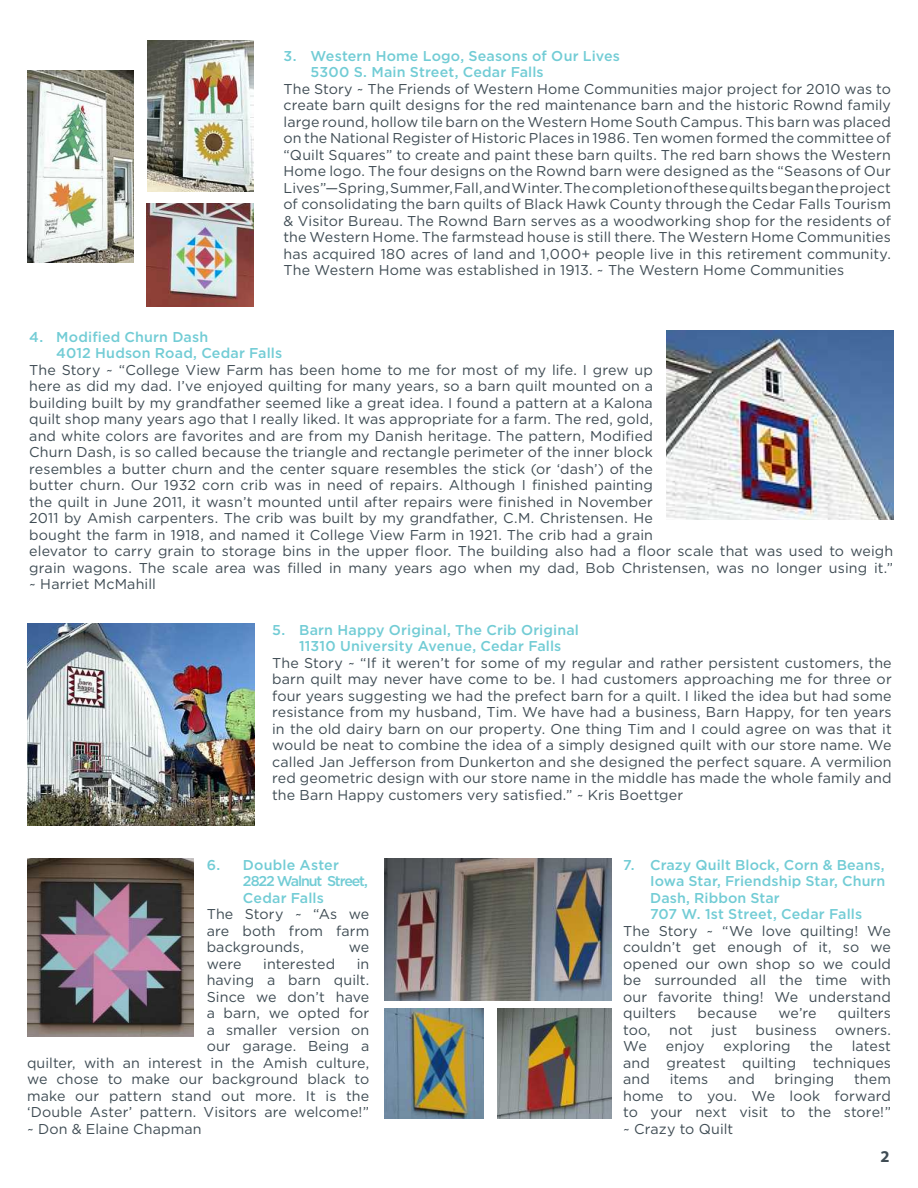
<style>
.page{position:relative;width:918px;height:1188px;background:#fff}
.page>*{position:absolute;margin:0;border:0;box-sizing:border-box;transform-origin:0 0}
.t1{font:700 16.5px "Myriad Pro";color:#3f4c54}
.t2{font:14.25px/16.5px "Gotham";letter-spacing:.01em;color:#3f4c54;text-align:justify}
.t3{font:500 14.25px/16.5px "Gotham";letter-spacing:.01em;color:#72ccd5}
</style>
<div class="page">
<img style="left:28px;top:859px;width:165px;height:178px">
<img style="left:498px;top:1008px;width:113px;height:111px">
<img style="left:384px;top:1008px;width:100px;height:111px">
<img style="left:384px;top:859px;width:227px;height:142px">
<img style="left:28px;top:623px;width:227px;height:202px">
<img style="left:666px;top:330px;width:227px;height:189px">
<img style="left:27px;top:70px;width:106px;height:193px">
<img style="left:148px;top:40px;width:106px;height:152px">
<img style="left:147px;top:203px;width:107px;height:103px">
<p class="t3" style="left:311px;top:47px;width:311px;text-indent:-27px">3. Western Home Logo, Seasons of Our Lives<br>5300 S. Main Street, Cedar Falls</p>
<p class="t2" style="left:284px;top:80px;width:609px">The Story ~ The Friends of Western Home Communities major project for 2010 was to create barn quilt designs for the red maintenance barn and the historic Rownd family large round, hollow tile barn on the Western Home South Campus. This barn was placed on the National Register of Historic Places in 1986. Ten women formed the committee of “Quilt Squares” to create and paint these barn quilts. The red barn shows the Western Home logo. The four designs on the Rownd barn were designed as the “Seasons of Our Lives”—Spring, Summer, Fall, and Winter. The completion of these quilts began the project of consolidating the barn quilts of Black Hawk County through the Cedar Falls Tourism &amp; Visitor Bureau. The Rownd Barn serves as a woodworking shop for the residents of the Western Home. The farmstead house is still there. The Western Home Communities has acquired 180 acres of land and 1,000+ people live in this retirement community.<br>The Western Home was established in 1913. ~ The Western Home Communities</p>
<p class="t3" style="left:56px;top:328px;width:228px;text-indent:-27px">4. Modified Churn Dash<br>4012 Hudson Road, Cedar Falls</p>
<p class="t2" style="left:29px;top:361px;width:866px;text-align:left">The Story ~ “College View Farm has been home to me for most of my life. I grew up<br>here as did my dad. I’ve enjoyed quilting for many years, so a barn quilt mounted on a<br>building built by my grandfather seemed like a great idea. I found a pattern at a Kalona<br>quilt shop many years ago that I really liked. It was appropriate for a farm. The red, gold,<br>and white colors are favorites and are from my Danish heritage. The pattern, Modified<br>Churn Dash, is so called because the triangle and rectangle perimeter of the inner block<br>resembles a butter churn and the center square resembles the stick (or ‘dash’) of the<br>butter churn. Our 1932 corn crib was in need of repairs. Although I finished painting<br>the quilt in June 2011, it wasn’t mounted until after repairs were finished in November<br>2011 by Amish carpenters. The crib was built by my grandfather, C.M. Christensen. He<br>bought the farm in 1918, and named it College View Farm in 1921. The crib had a grain<br>elevator to carry grain to storage bins in the upper floor. The building also had a floor scale that was used to weigh grain wagons. The scale area was filled in many years ago when my dad, Bob Christensen, was no longer using it.” ~ Harriet McMahill</p>
<p class="t3" style="left:299px;top:621px;width:281px;text-indent:-27px">5. Barn Happy Original, The Crib Original<br>11310 University Avenue, Cedar Falls</p>
<p class="t2" style="left:272px;top:654px;width:621px">The Story ~ “If it weren’t for some of my regular and rather persistent customers, the barn quilt may never have come to be. I had customers approaching me for three or four years suggesting we had the prefect barn for a quilt. I liked the idea but had some resistance from my husband, Tim. We have had a business, Barn Happy, for ten years in the old dairy barn on our property. One thing Tim and I could agree on was that it would be neat to combine the idea of a simply designed quilt with our store name. We called Jan Jefferson from Dunkerton and she designed the perfect square. A vermilion red geometric design with our store name in the middle has made the whole family and the Barn Happy customers very satisfied.” ~ Kris Boettger</p>
<p class="t3" style="left:243px;top:857px;width:127px;text-indent:-36px">6. Double Aster<br>2822 Walnut Street,<br>Cedar Falls</p>
<p class="t2" style="left:207px;top:906px;width:164px">The Story ~ “As we are both from farm backgrounds,</p>
<p class="t2" style="left:349px;top:939px;width:22px">we</p>
<p class="t2" style="left:207px;top:955px;width:36px">were</p>
<p class="t2" style="left:263px;top:955px;width:73px">interested</p>
<p class="t2" style="left:357px;top:955px;width:14px">in</p>
<p class="t2" style="left:207px;top:972px;width:164px">having a barn quilt.</p>
<p class="t2" style="left:207px;top:988px;width:164px">Since we don’t have</p>
<p class="t2" style="left:207px;top:1005px;width:164px">a barn, we opted for</p>
<p class="t2" style="left:207px;top:1021px;width:164px">a smaller version on</p>
<p class="t2" style="left:207px;top:1038px;width:164px">our garage. Being a</p>
<p class="t2" style="left:27px;top:1054px;width:344px">quilter, with an interest in the Amish culture,</p>
<p class="t2" style="left:27px;top:1071px;width:344px">we chose to make our background black to</p>
<p class="t2" style="left:27px;top:1087px;width:344px">make our pattern stand out more. It is the</p>
<p class="t2" style="left:27px;top:1104px;width:344px">‘Double Aster’ pattern. Visitors are welcome!”</p>
<p class="t2" style="left:27px;top:1120px;width:176px">~ Don &amp; Elaine Chapman</p>
<p class="t3" style="left:650px;top:857px;width:237px;text-indent:-27px">7. Crazy Quilt Block, Corn &amp; Beans,<br>Iowa Star, Friendship Star, Churn<br>Dash, Ribbon Star<br>707 W. 1st Street, Cedar Falls</p>
<p class="t2" style="left:623px;top:922px;width:269px">The Story ~ “We love quilting! We couldn’t get enough of it, so we opened our own shop so we could be surrounded all the time with our favorite thing! We understand quilters</p>
<p class="t2" style="left:698px;top:1005px;width:61px">because</p>
<p class="t2" style="left:778px;top:1005px;width:40px">we’re</p>
<p class="t2" style="left:838px;top:1005px;width:55px">quilters</p>
<p class="t2" style="left:623px;top:1021px;width:29px">too,</p>
<p class="t2" style="left:669px;top:1021px;width:25px">not</p>
<p class="t2" style="left:711px;top:1021px;width:27px">just</p>
<p class="t2" style="left:756px;top:1021px;width:63px">business</p>
<p class="t2" style="left:835px;top:1021px;width:57px">owners.</p>
<p class="t2" style="left:623px;top:1038px;width:25px">We</p>
<p class="t2" style="left:666px;top:1038px;width:40px">enjoy</p>
<p class="t2" style="left:724px;top:1038px;width:69px">exploring</p>
<p class="t2" style="left:810px;top:1038px;width:25px">the</p>
<p class="t2" style="left:623px;top:1038px;width:269px;text-indent:229px">latest and greatest quilting techniques and</p>
<p class="t2" style="left:623px;top:1071px;width:269px;text-indent:231px">them home to you. We look forward to your next visit to the store!” ~ Crazy to Quilt</p>
<p class="t2" style="left:670px;top:1071px;width:40px">items</p>
<p class="t2" style="left:728px;top:1071px;width:28px">and</p>
<p class="t2" style="left:775px;top:1071px;width:61px">bringing</p>
<p class="t1" style="left:880px;top:1146px;width:11px">2</p>
</div>
